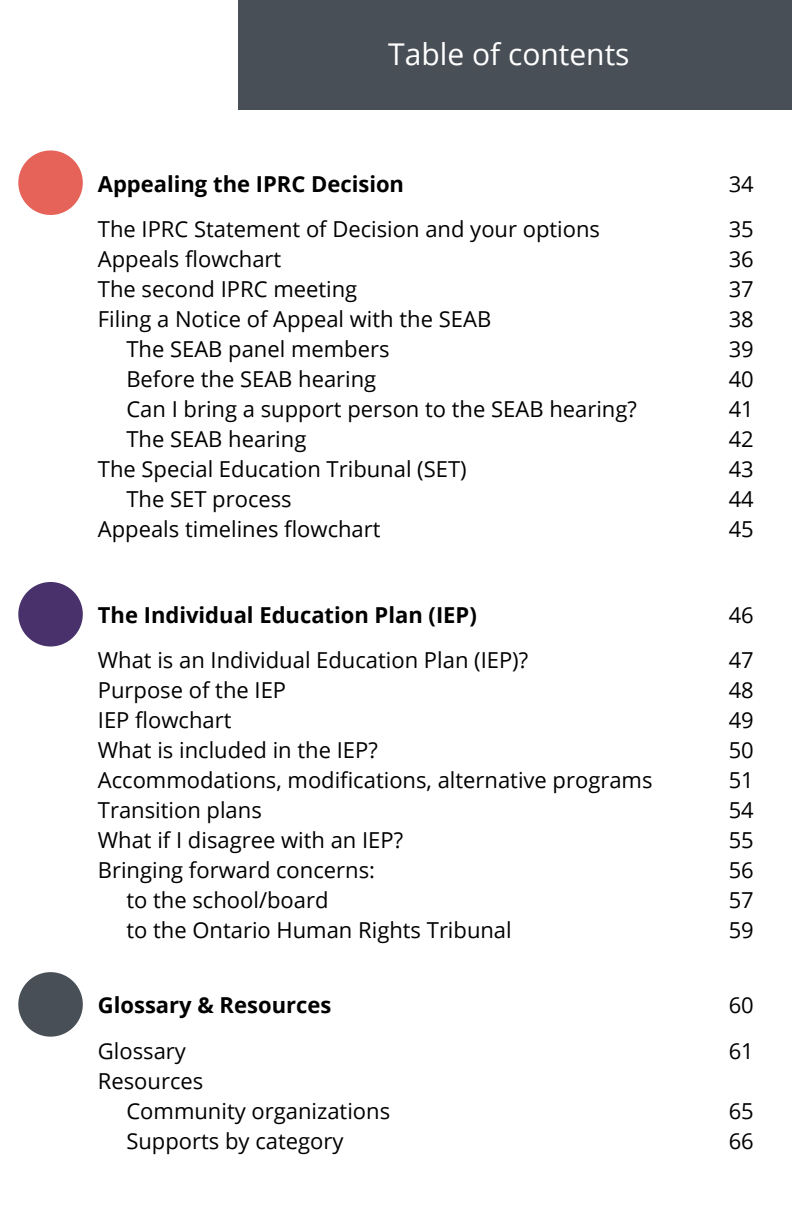
<style>
.page{position:relative;width:792px;height:1224px;background:#fff}
.page>*{position:absolute;margin:0;border:0;box-sizing:border-box;transform-origin:0 0}
.t1{font:30px "Open Sans";color:#fff}
.t2{font:22px/30px "Open Sans";color:#000}
.t3{font:700 22px "Open Sans";color:#000}
</style>
<div class="page">
<div style="left:238px;top:0;width:554px;height:110px;background:#494f56"></div>
<svg style="left:18px;top:150px;width:65px;height:65px"></svg>
<svg style="left:18px;top:582px;width:65px;height:64px"></svg>
<svg style="left:18px;top:972px;width:65px;height:65px"></svg>
<h1 class="t1" style="left:388px;top:33px;width:243px">Table of contents</h1>
<p class="t3" style="left:98px;top:168px;width:308px">Appealing the IPRC Decision</p>
<p class="t2" style="left:729px;top:161px;width:27px;line-height:45px">34<br>35</p>
<p class="t2" style="left:729px;top:243px;width:27px;text-align:justify">36<br>37<br>38<br>39<br>40<br>41<br>42<br>43<br>44<br>45</p>
<p class="t2" style="left:98px;top:213px;width:504px">The IPRC Statement of Decision and your options</p>
<p class="t2" style="left:98px;top:243px;width:185px">Appeals flowchart</p>
<p class="t2" style="left:98px;top:273px;width:261px">The second IPRC meeting</p>
<p class="t2" style="left:98px;top:303px;width:395px">Filing a Notice of Appeal with the SEAB</p>
<p class="t2" style="left:126px;top:333px;width:265px">The SEAB panel members</p>
<p class="t2" style="left:126px;top:363px;width:251px">Before the SEAB hearing</p>
<p class="t2" style="left:126px;top:393px;width:512px">Can I bring a support person to the SEAB hearing?</p>
<p class="t2" style="left:126px;top:423px;width:181px">The SEAB hearing</p>
<p class="t2" style="left:98px;top:453px;width:370px">The Special Education Tribunal (SET)</p>
<p class="t2" style="left:126px;top:483px;width:167px">The SET process</p>
<p class="t2" style="left:98px;top:513px;width:284px">Appeals timelines flowchart</p>
<p class="t3" style="left:98px;top:600px;width:381px">The Individual Education Plan (IEP)</p>
<p class="t2" style="left:98px;top:645px;width:432px">What is an Individual Education Plan (IEP)?</p>
<p class="t2" style="left:98px;top:675px;width:190px">Purpose of the IEP</p>
<p class="t2" style="left:98px;top:705px;width:135px">IEP flowchart</p>
<p class="t2" style="left:98px;top:735px;width:281px">What is included in the IEP?</p>
<p class="t2" style="left:98px;top:765px;width:556px">Accommodations, modifications, alternative programs</p>
<p class="t2" style="left:98px;top:795px;width:165px">Transition plans</p>
<p class="t2" style="left:98px;top:825px;width:307px">What if I disagree with an IEP?</p>
<p class="t2" style="left:98px;top:855px;width:279px">Bringing forward concerns:</p>
<p class="t2" style="left:126px;top:885px;width:204px">to the school/board</p>
<p class="t2" style="left:126px;top:915px;width:387px">to the Ontario Human Rights Tribunal</p>
<p class="t3" style="left:98px;top:990px;width:235px">Glossary &amp; Resources</p>
<p class="t2" style="left:98px;top:1035px;width:90px">Glossary</p>
<p class="t2" style="left:98px;top:1065px;width:107px">Resources</p>
<p class="t2" style="left:126px;top:1095px;width:265px">Community organizations</p>
<p class="t2" style="left:126px;top:1125px;width:219px">Supports by category</p>
<p class="t2" style="left:729px;top:592px;width:27px;line-height:45px">46<br>47</p>
<p class="t2" style="left:729px;top:675px;width:27px;text-align:justify">48<br>49<br>50<br>51<br>54<br>55<br>56<br>57<br>59</p>
<p class="t2" style="left:729px;top:982px;width:27px;line-height:45px">60<br>61</p>
<p class="t2" style="left:729px;top:1095px;width:27px">65<br>66</p>
</div>
